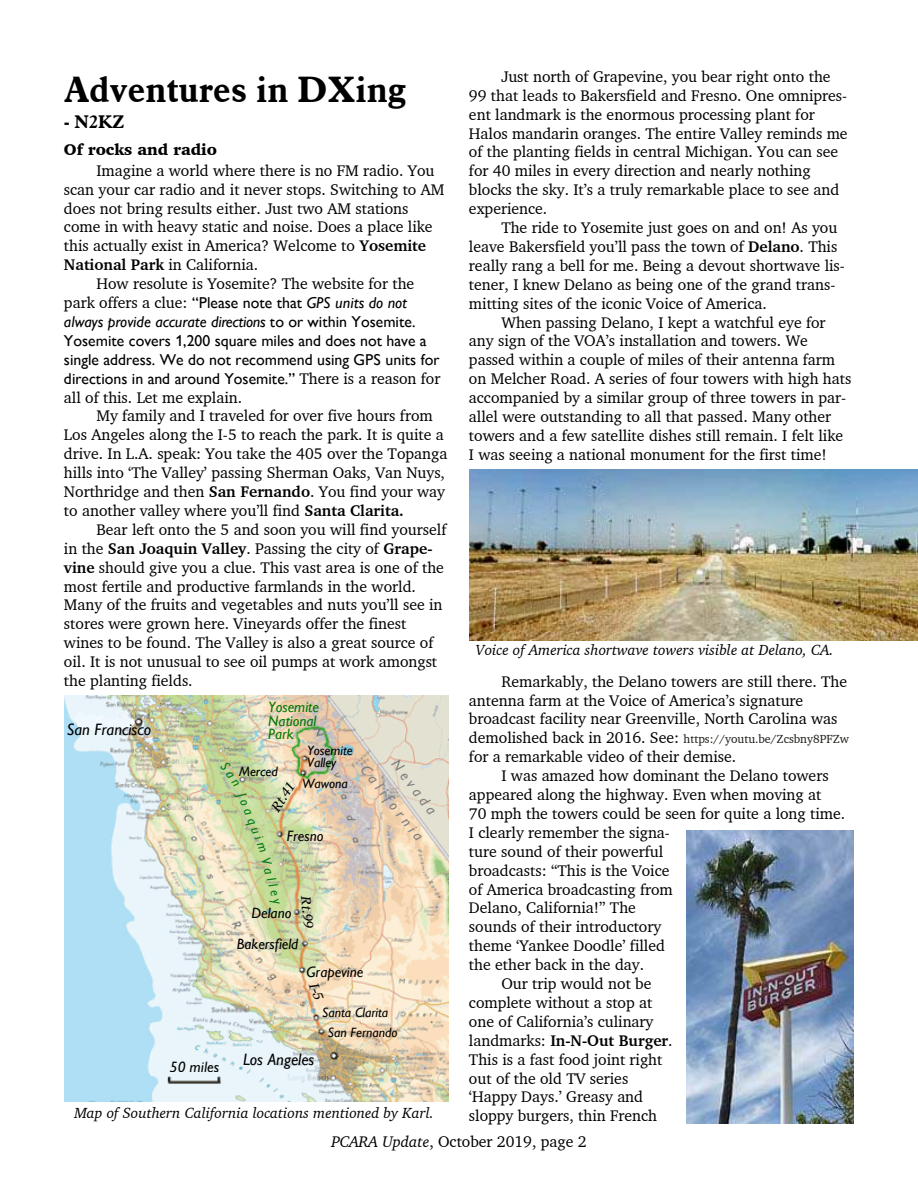
<style>
.page{position:relative;width:918px;height:1188px;background:#fff}
.page>*{position:absolute;margin:0;border:0;box-sizing:border-box;transform-origin:0 0}
.t1{font:700 36px "Aldine 721 BT";color:#000}
.t2{font:700 18px "Aldine 721 BT";color:#000}
.t3{font:italic 16.5px "Gill Sans";color:#000}
.t4{font:15.75px/18.9px "Charter BT Pro";color:#000}
.t5{font:15.75px/18.9px "Gill Sans Nova";color:#000}
.t6{font:700 15.75px "Charter BT Pro";color:#000}
.t7{font:900 15.75px "Charter BT Pro";color:#000}
.t8{font:italic 15px "Charter BT Pro";color:#000}
.t9{font:italic 15px "Gill Sans";color:#000}
.t10{font:italic 15px/13.5px "Gill Sans";color:#067900}
.t11{font:italic 15px "Gill Sans Nova";color:#808080}
.t12{font:italic 15px "Gill Sans Nova";color:#000}
.t13{font:italic 13.5px/12.1px "Gill Sans";color:#000}
.t14{font:italic 13.5px "Gill Sans";color:#007914}
.t15{font:italic 13.5px "Georgia Pro";color:#000}
.t16{font:italic 13.5px "Gill Sans Nova";color:#000}
.t17{font:12px "Charter BT Pro";color:#1c1b17}
.s1{font-weight:700}
.s2{font-family:"Gill Sans Nova"}
.s3{font-family:"Gill Sans Nova";font-style:italic}
.s4{font-style:italic}
.s5{font-family:"Charter BT Pro"}
.s6{font-size:15.75px;color:#000}
.s7{font-weight:400}
</style>
<div class="page">
<img style="left:65px;top:696px;width:383px;height:406px">
<img style="left:469px;top:469px;width:449px;height:171px">
<img style="left:687px;top:831px;width:166px;height:292px">
<svg style="left:220px;top:761px;width:25px;height:26px"></svg>
<svg style="left:309px;top:981px;width:15px;height:21px"></svg>
<p class="t4" style="left:469px;top:68px;width:380px;text-indent:32px">Just north of Grapevine, you bear right onto the 99 that leads to Bakersfield and Fresno. One omnipres&shy;ent landmark is the enormous processing plant for Halos mandarin oranges. The entire Valley reminds me of the planting fields in central Michigan. You can see for 40 miles in every direction and nearly nothing blocks the sky. It’s a truly remarkable place to see and experience.</p>
<p class="t4" style="left:469px;top:219px;width:377px;text-indent:32px">The ride to Yosemite just goes on and on! As you leave Bakersfield you’ll pass the town of <span class="s1">Delano</span>. This really rang a bell for me. Being a devout shortwave lis&shy;tener, I knew Delano as being one of the grand trans&shy;mitting sites of the iconic Voice of America.</p>
<p class="t4" style="left:469px;top:314px;width:384px;text-indent:32px">When passing Delano, I kept a watchful eye for any sign of the VOA’s installation and towers. We passed within a couple of miles of their antenna farm on Melcher Road. A series of four towers with high hats accompanied by a similar group of three towers in par&shy;allel were outstanding to all that passed. Many other towers and a few satellite dishes still remain. I felt like I was seeing a national monument for the first time!</p>
<h1 class="t1" style="left:64px;top:75px;width:344px">Adventures in DXing</h1>
<p class="t2" style="left:64px;top:114px;width:62px">- N2KZ</p>
<p class="t7" style="left:64px;top:143px;width:155px">Of rocks and radio</p>
<p class="t4" style="left:96px;top:162px;width:340px">Imagine a world where there is no FM radio. You</p>
<p class="t4" style="left:64px;top:181px;width:382px">scan your car radio and it never stops. Switching to AM</p>
<p class="t4" style="left:64px;top:200px;width:346px">does not bring results either. Just two AM stations</p>
<p class="t4" style="left:64px;top:219px;width:370px">come in with heavy static and noise. Does a place like</p>
<p class="t4" style="left:64px;top:238px;width:364px">this actually exist in America? Welcome to <span class="s1">Yosemite</span></p>
<p class="t4" style="left:64px;top:257px;width:196px"><span class="s1">National Park</span> in California.</p>
<p class="t4" style="left:96px;top:276px;width:319px">How resolute is Yosemite? The website for the</p>
<p class="t4" style="left:64px;top:295px;width:345px">park offers a clue: <span class="s2">“Please note that</span> <span class="s3">GPS units do not</span></p>
<p class="t5" style="left:64px;top:314px;width:378px"><span class="s4">always provide accurate directions</span> to or within Yosemite.<br>Yosemite covers 1,200 square miles and does not have a single address. We do not recommend using GPS units for directions in and around Yosemite.” <span class="s5">There is a reason for</span></p>
<p class="t4" style="left:64px;top:389px;width:180px">all of this. Let me explain.</p>
<p class="t4" style="left:96px;top:408px;width:338px">My family and I traveled for over five hours from</p>
<p class="t4" style="left:64px;top:427px;width:381px">Los Angeles along the I-5 to reach the park. It is quite a</p>
<p class="t4" style="left:64px;top:446px;width:385px">drive. In L.A. speak: You take the 405 over the Topanga</p>
<p class="t4" style="left:64px;top:465px;width:383px">hills into ‘The Valley’ passing Sherman Oaks, Van Nuys,</p>
<p class="t4" style="left:64px;top:484px;width:383px">Northridge and then <span class="s1">San Fernando</span>. You find your way</p>
<p class="t4" style="left:64px;top:502px;width:341px">to another valley where you’ll find <span class="s1">Santa Clarita.</span></p>
<p class="t4" style="left:96px;top:521px;width:352px">Bear left onto the 5 and soon you will find yourself</p>
<p class="t4" style="left:64px;top:540px;width:370px">in the <span class="s1">San Joaquin Valley</span>. Passing the city of <span class="s1">Grape-</span></p>
<p class="t4" style="left:64px;top:559px;width:382px"><span class="s1">vine</span> should give you a clue. This vast area is one of the</p>
<p class="t4" style="left:64px;top:578px;width:353px">most fertile and productive farmlands in the world.</p>
<p class="t4" style="left:64px;top:597px;width:380px">Many of the fruits and vegetables and nuts you’ll see in</p>
<p class="t4" style="left:64px;top:616px;width:344px">stores were grown here. Vineyards offer the finest</p>
<p class="t4" style="left:64px;top:635px;width:371px">wines to be found. The Valley is also a great source of</p>
<p class="t4" style="left:64px;top:654px;width:375px">oil. It is not unusual to see oil pumps at work amongst</p>
<p class="t4" style="left:64px;top:673px;width:130px">the planting fields.</p>
<p class="t8" style="left:476px;top:644px;width:359px">Voice of America shortwave towers visible at Delano, CA.</p>
<p class="t4" style="left:469px;top:673px;width:380px;text-indent:32px">Remarkably, the Delano towers are still there. The antenna farm at the Voice of America’s signature broadcast facility near Greenville, North Carolina was</p>
<p class="t17" style="left:469px;top:734px;width:382px"><span class="s6">demolished back in 2016. See:</span> https://youtu.be/Zcsbny8PFZw</p>
<p class="t4" style="left:469px;top:749px;width:269px">for a remarkable video of their demise.</p>
<p class="t4" style="left:501px;top:768px;width:329px">I was amazed how dominant the Delano towers</p>
<p class="t4" style="left:469px;top:786px;width:354px">appeared along the highway. Even when moving at</p>
<p class="t4" style="left:469px;top:805px;width:378px">70 mph the towers could be seen for quite a long time.</p>
<p class="t4" style="left:469px;top:824px;width:202px">I clearly remember the signa-</p>
<p class="t4" style="left:469px;top:843px;width:196px">ture sound of their powerful</p>
<p class="t4" style="left:469px;top:862px;width:202px">broadcasts: “This is the Voice</p>
<p class="t4" style="left:469px;top:881px;width:205px">of America broadcasting from</p>
<p class="t4" style="left:469px;top:900px;width:168px">Delano, California!” The</p>
<p class="t4" style="left:469px;top:919px;width:194px">sounds of their introductory</p>
<p class="t4" style="left:469px;top:938px;width:197px">theme ‘Yankee Doodle’ filled</p>
<p class="t4" style="left:469px;top:957px;width:177px">the ether back in the day.</p>
<p class="t4" style="left:501px;top:975px;width:152px">Our trip would not be</p>
<p class="t4" style="left:469px;top:994px;width:185px">complete without a stop at</p>
<p class="t4" style="left:469px;top:1013px;width:186px">one of California’s culinary</p>
<p class="t6" style="left:469px;top:1034px;width:205px"><span class="s7">landmarks:</span> In-N-Out Burger<span class="s7">.</span></p>
<p class="t4" style="left:469px;top:1051px;width:195px">This is a fast food joint right</p>
<p class="t4" style="left:469px;top:1070px;width:161px">out of the old TV series</p>
<p class="t4" style="left:469px;top:1089px;width:176px">‘Happy Days.’ Greasy and</p>
<p class="t10" style="left:268px;top:702px;width:52px">Yosemite<br>National<br>Park</p>
<p class="t13" style="left:307px;top:746px;width:47px">Yosemite<br>Valley</p>
<p class="t3" style="left:67px;top:724px;width:86px">San Francisco</p>
<p class="t11" style="left:399px;top:758px;width:66px;rotate:53deg">N e v a d a</p>
<p class="t11" style="left:368px;top:763px;width:93px;rotate:52deg">C a l i f o r n i a</p>
<p class="t16" style="left:239px;top:766px;width:40px">Merced</p>
<p class="t13" style="left:302px;top:779px;width:47px">Wawona</p>
<p class="t15" style="left:270px;top:808px;width:34px;rotate:-59deg">Rt.41</p>
<p class="t14" style="left:246px;top:791px;width:65px;rotate:68deg">J o a q u i m</p>
<p class="t14" style="left:270px;top:856px;width:49px;rotate:74deg">V a l l e y</p>
<p class="t9" style="left:287px;top:831px;width:38px">Fresno</p>
<p class="t15" style="left:311px;top:895px;width:34px;rotate:85deg">Rt.99</p>
<p class="t9" style="left:251px;top:907px;width:41px">Delano</p>
<p class="t9" style="left:237px;top:939px;width:63px">Bakersfield</p>
<p class="t9" style="left:307px;top:966px;width:58px">Grapevine</p>
<p class="t13" style="left:322px;top:1008px;width:67px">Santa Clarita</p>
<p class="t13" style="left:328px;top:1028px;width:71px">San Fernando</p>
<p class="t12" style="left:170px;top:1062px;width:51px">50 miles</p>
<p class="t3" style="left:243px;top:1054px;width:73px">Los Angeles</p>
<p class="t8" style="left:74px;top:1107px;width:361px">Map of Southern California locations mentioned by Karl.</p>
<p class="t4" style="left:469px;top:1108px;width:190px">sloppy burgers, thin French</p>
<p class="t4" style="left:331px;top:1134px;width:257px"><span class="s4">PCARA Update</span>, October 2019, page 2</p>
</div>
